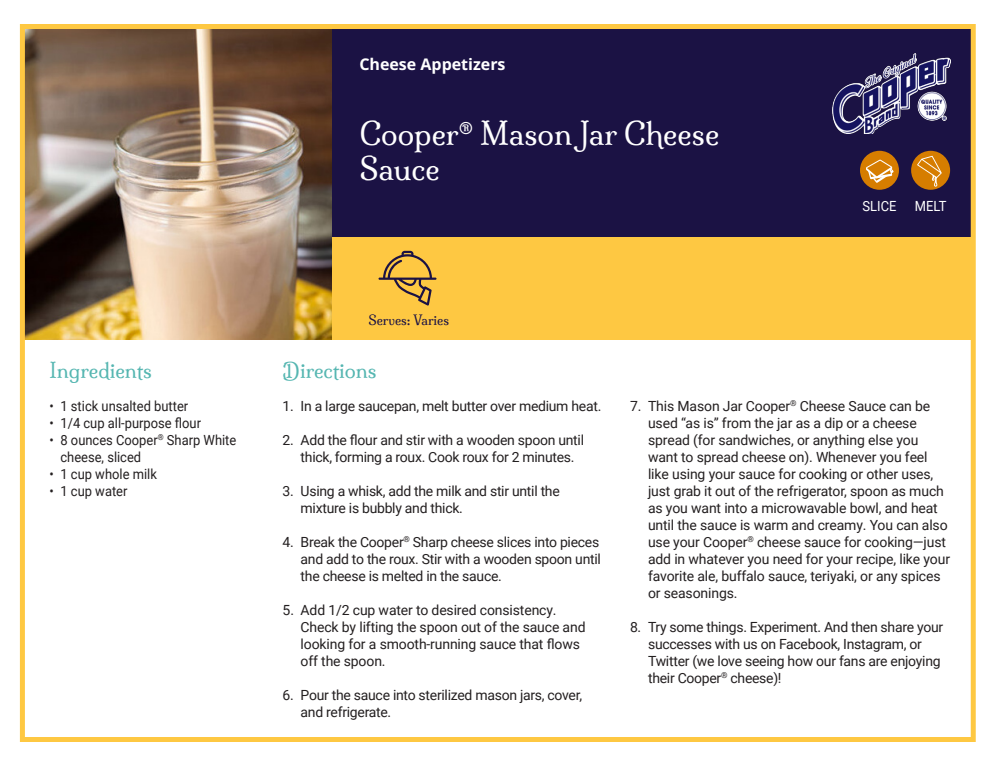
<style>
.page{position:relative;width:1000px;height:763px;background:#fff}
.page>*{position:absolute;margin:0;border:0;box-sizing:border-box;transform-origin:0 0}
.t1{font:30px/35px "Milonga";color:#fff}
.t2{font:20px "Milonga";color:#55b6b1}
.t3{font:700 16px "Open Sans";color:#fff}
.t4{font:14px/17px "Roboto";letter-spacing:-.01em;color:#231f20}
.t5{font:14px/17px "Roboto";letter-spacing:-.01em;color:#231f20;scale:.92 1}
.t6{font:14px "Roboto";color:#fff;scale:.92 1}
.t7{font:13px "Milonga";color:#1b1244}
</style>
<div class="page">
<div style="left:329px;top:26px;width:645px;height:233px;background:#1b1244"></div>
<div style="left:328px;top:237px;width:646px;height:102px;background:#fec842"></div>
<img style="left:26px;top:30px;width:306px;height:310px">
<div style="left:20px;top:24px;width:956px;height:718px;border:5px solid #fec842"></div>
<div style="left:911px;top:151px;width:39px;height:39px;background:#d67d00;border-radius:50%"></div>
<svg style="left:917px;top:156px;width:25px;height:31px"></svg>
<img style="left:833px;top:53px;width:117px;height:81px">
<svg style="left:379px;top:251px;width:58px;height:55px"></svg>
<div style="left:860px;top:151px;width:39px;height:39px;background:#d67d00;border-radius:50%"></div>
<svg style="left:866px;top:160px;width:28px;height:23px"></svg>
<p class="t3" style="left:359px;top:58px;width:148px">Cheese Appetizers</p>
<h1 class="t1" style="left:359px;top:117px;width:361px">Cooper<sup>®</sup> Mason Jar Cheese<br>Sauce</h1>
<p class="t7" style="left:368px;top:312px;width:82px">Serves: Varies</p>
<h2 class="t2" style="left:50px;top:358px;width:104px">Ingredients</h2>
<h2 class="t2" style="left:283px;top:358px;width:96px">Directions</h2>
<p class="t6" style="left:863px;top:200px;width:38px">SLICE</p>
<p class="t6" style="left:915px;top:200px;width:36px">MELT</p>
<p class="t5" style="left:50px;top:398px;width:152px">• 1 stick unsalted butter</p>
<p class="t5" style="left:50px;top:415px;width:166px">• 1/4 cup all-purpose flour</p>
<p class="t5" style="left:60px;top:432px;width:193px;text-indent:-11px">• 8 ounces Cooper<sup>®</sup> Sharp White cheese, sliced</p>
<p class="t5" style="left:49px;top:466px;width:118px">• 1 cup whole milk</p>
<p class="t5" style="left:49px;top:483px;width:86px">• 1 cup water</p>
<p class="t4" style="left:283px;top:398px;width:320px">1. In a large saucepan, melt butter over medium heat.</p>
<p class="t4" style="left:301px;top:432px;width:285px;text-indent:-18px">2. Add the flour and stir with a wooden spoon until thick, forming a roux. Cook roux for 2 minutes.</p>
<p class="t4" style="left:301px;top:483px;width:261px;text-indent:-18px">3. Using a whisk, add the milk and stir until the mixture is bubbly and thick.</p>
<p class="t4" style="left:301px;top:534px;width:302px;text-align:justify;text-indent:-18px">4. Break the Cooper<sup>®</sup> Sharp cheese slices into pieces and add to the roux. Stir with a wooden spoon until the cheese is melted in the sauce.</p>
<p class="t4" style="left:301px;top:602px;width:286px;text-indent:-18px">5. Add 1/2 cup water to desired consistency.<br>Check by lifting the spoon out of the sauce and looking for a smooth-running sauce that flows off the spoon.</p>
<p class="t4" style="left:301px;top:687px;width:283px;text-indent:-18px">6. Pour the sauce into sterilized mason jars, cover, and refrigerate.</p>
<p class="t4" style="left:648px;top:398px;width:304px;text-indent:-18px">7. This Mason Jar Cooper<sup>®</sup> Cheese Sauce can be used “as is” from the jar as a dip or a cheese spread (for sandwiches, or anything else you want to spread cheese on). Whenever you feel like using your sauce for cooking or other uses, just grab it out of the refrigerator, spoon as much as you want into a microwavable bowl, and heat until the sauce is warm and creamy. You can also use your Cooper<sup>®</sup> cheese sauce for cooking—just add in whatever you need for your recipe, like your favorite ale, buffalo sauce, teriyaki, or any spices or seasonings.</p>
<p class="t4" style="left:648px;top:619px;width:297px;text-indent:-18px">8. Try some things. Experiment. And then share your successes with us on Facebook, Instagram, or Twitter (we love seeing how our fans are enjoying their Cooper<sup>®</sup> cheese)!</p>
</div>
